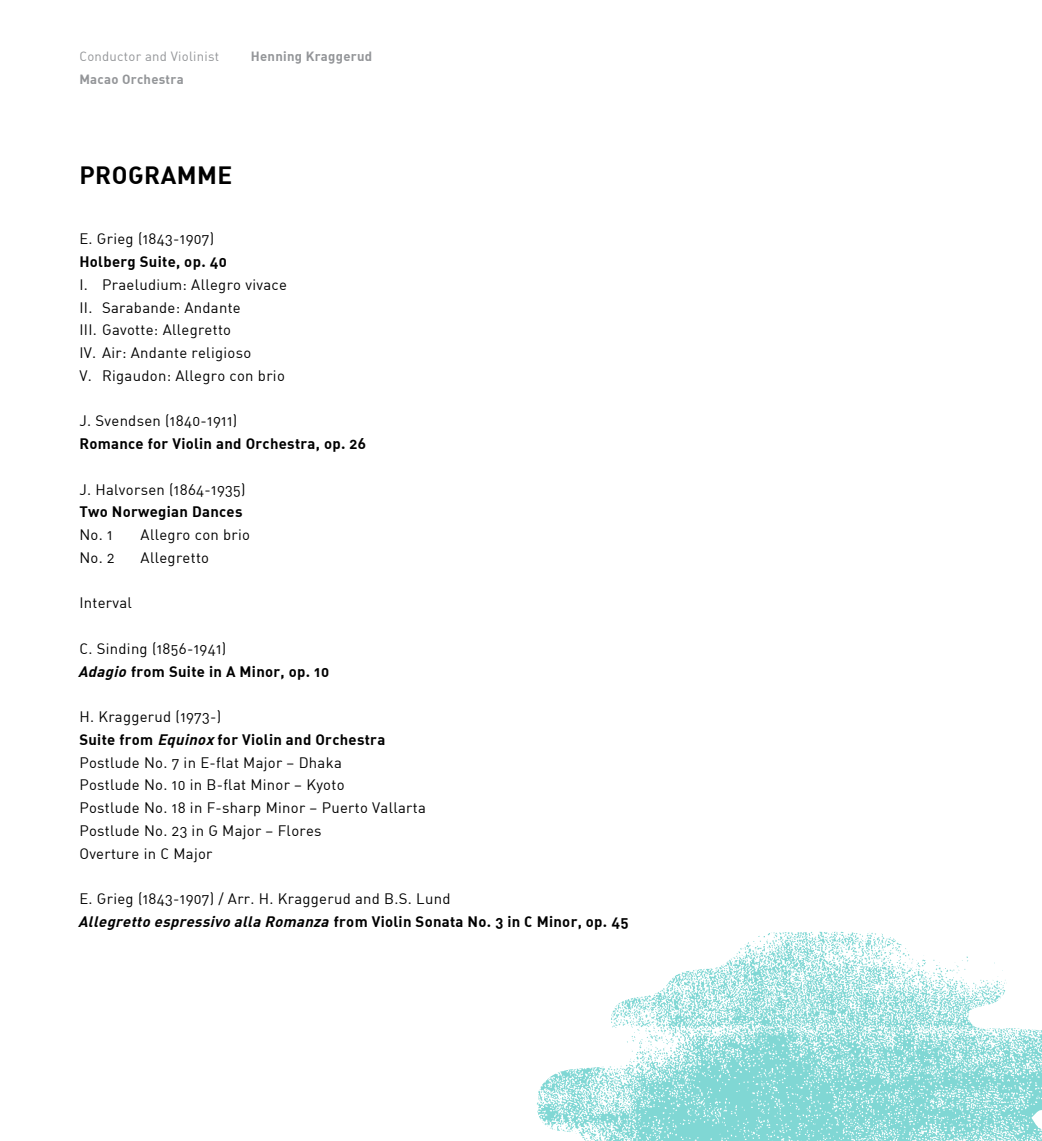
<style>
.page{position:relative;width:1042px;height:1141px;background:#fff}
.page>*{position:absolute;margin:0;border:0;box-sizing:border-box;transform-origin:0 0}
.t1{font:24.5px "DIN Bold Alternate";letter-spacing:.02em;color:#000}
.t2{font:14.88px/22.8px "DIN Regular Alternate";letter-spacing:.02em;color:#000}
.t3{font:14.88px "DIN Bold Alternate";letter-spacing:.02em;color:#000}
.t4{font:13.12px "DIN Bold Alternate";letter-spacing:.02em;color:#939598}
.t5{font:13.12px "DIN Regular Alternate";letter-spacing:.02em;color:#939598}
.s1{font-style:italic}
</style>
<div class="page">
<img style="left:537px;top:932px;width:505px;height:209px">
<p class="t5" style="left:79px;top:48px;width:141px">Conductor and Violinist</p>
<p class="t4" style="left:251px;top:48px;width:123px">Henning Kraggerud</p>
<p class="t4" style="left:79px;top:70px;width:106px">Macao Orchestra</p>
<h1 class="t1" style="left:79px;top:159px;width:154px">PROGRAMME</h1>
<p class="t2" style="left:79px;top:227px;width:136px">E. Grieg (1843-1907)</p>
<p class="t3" style="left:79px;top:252px;width:149px">Holberg Suite, op. 40</p>
<p class="t2" style="left:79px;top:273px;width:209px">I. Praeludium: Allegro vivace<br>II. Sarabande: Andante<br>III. Gavotte: Allegretto<br>IV. Air: Andante religioso<br>V. Rigaudon: Allegro con brio</p>
<p class="t2" style="left:79px;top:409px;width:159px">J. Svendsen (1840-1911)</p>
<p class="t3" style="left:79px;top:434px;width:288px">Romance for Violin and Orchestra, op. 26</p>
<p class="t2" style="left:79px;top:478px;width:168px">J. Halvorsen (1864-1935)</p>
<p class="t3" style="left:79px;top:502px;width:165px">Two Norwegian Dances</p>
<p class="t2" style="left:79px;top:523px;width:35px">No. 1</p>
<p class="t2" style="left:141px;top:523px;width:111px">Allegro con brio</p>
<p class="t2" style="left:79px;top:546px;width:37px">No. 2</p>
<p class="t2" style="left:141px;top:546px;width:70px">Allegretto</p>
<p class="t2" style="left:79px;top:591px;width:54px">Interval</p>
<p class="t2" style="left:79px;top:637px;width:148px">C. Sinding (1856-1941)</p>
<p class="t3" style="left:78px;top:661px;width:252px"><span class="s1">Adagio</span> from Suite in A Minor, op. 10</p>
<p class="t2" style="left:79px;top:705px;width:143px">H. Kraggerud (1973-)</p>
<p class="t3" style="left:79px;top:730px;width:307px">Suite from <span class="s1">Equinox</span> for Violin and Orchestra</p>
<p class="t2" style="left:79px;top:751px;width:348px">Postlude No. 7 in E-flat Major – Dhaka<br>Postlude No. 10 in B-flat Minor – Kyoto<br>Postlude No. 18 in F-sharp Minor – Puerto Vallarta Postlude No. 23 in G Major – Flores<br>Overture in C Major</p>
<p class="t2" style="left:79px;top:887px;width:373px">E. Grieg (1843-1907) / Arr. H. Kraggerud and B.S. Lund</p>
<p class="t3" style="left:78px;top:912px;width:552px"><span class="s1">Allegretto espressivo alla Romanza</span> f r o m V i o l i n S o n a t a N o . 3 i n C M i n o r , o p . 4 5</p>
</div>
